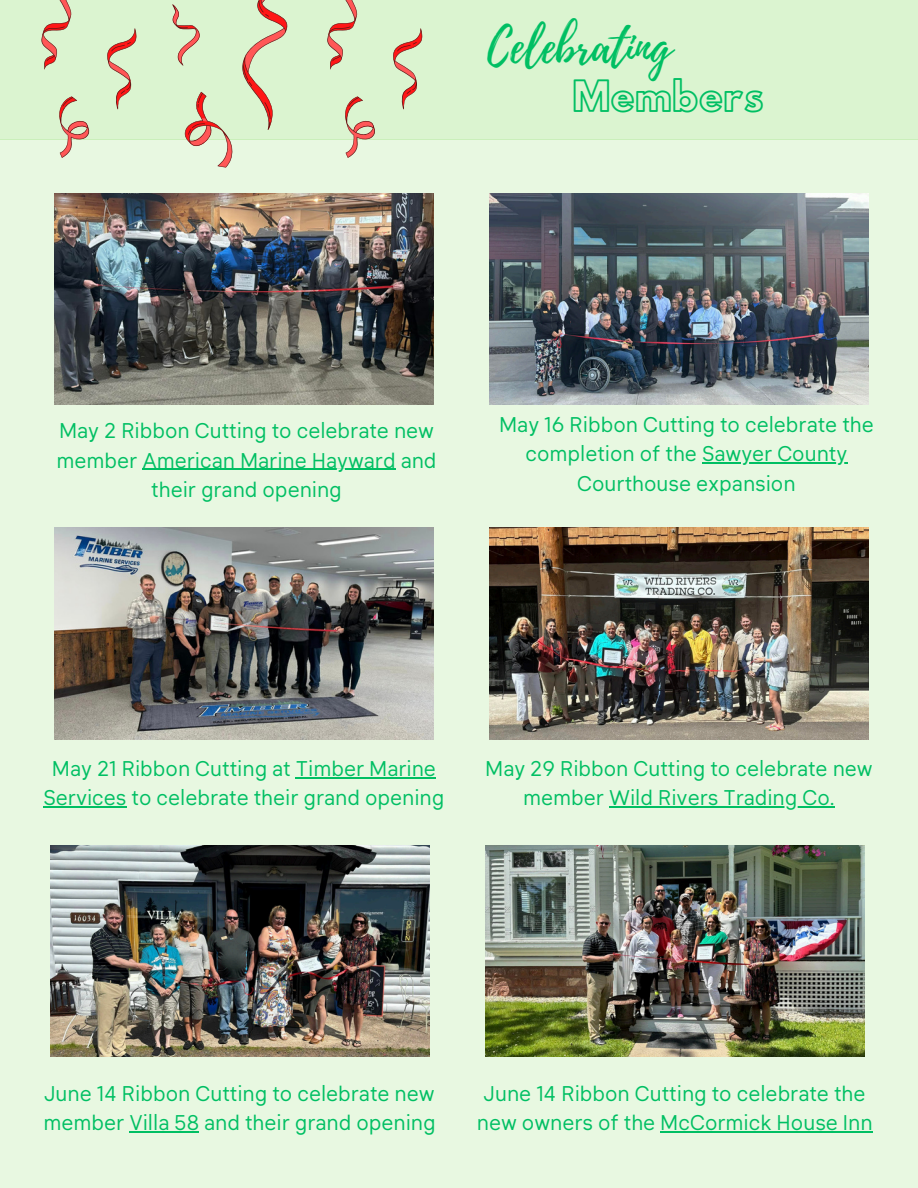
<style>
.page{position:relative;width:918px;height:1188px;background:#fff}
.page>*{position:absolute;margin:0;border:0;box-sizing:border-box;transform-origin:0 0}
.t1{font:46.65px "Playlist Script";color:#00bf63}
.t2{font:37.2px "Hussar Ekologiczne 1";color:#00bf63}
.t3{font:21px/29.2px "Klima";color:#00bf63;text-align:center}
</style>
<div class="page">
<div style="left:0;top:139px;width:918px;height:1049px;background:#e8f8e1"></div>
<div style="left:0;top:0;width:918px;height:139px;background:#dbf4d0"></div>
<img style="left:54px;top:193px;width:379px;height:212px">
<svg style="left:41px;top:0;width:252px;height:167px"></svg>
<svg style="left:327px;top:0;width:106px;height:158px"></svg>
<img style="left:489px;top:193px;width:379px;height:212px">
<hr style="left:142px;top:469px;width:254px;height:1px;background:#00bf63">
<hr style="left:702px;top:463px;width:145px;height:1px;background:#00bf63">
<img style="left:55px;top:528px;width:379px;height:211px">
<img style="left:490px;top:528px;width:379px;height:211px">
<hr style="left:296px;top:777px;width:140px;height:1px;background:#00bf63">
<hr style="left:43px;top:806px;width:84px;height:1px;background:#00bf63">
<hr style="left:609px;top:806px;width:226px;height:1px;background:#00bf63">
<img style="left:50px;top:845px;width:379px;height:212px">
<img style="left:485px;top:845px;width:379px;height:212px">
<hr style="left:129px;top:1131px;width:70px;height:1px;background:#00bf63">
<hr style="left:660px;top:1131px;width:213px;height:1px;background:#00bf63">
<p class="t1" style="left:487px;top:13px;width:186px">Celebrating</p>
<h1 class="t2" style="left:573px;top:82px;width:193px">Members</h1>
<h2 class="t3" style="left:57px;top:418px;width:381px;text-align:left">May 2 Ribbon Cutting to celebrate new member American Marine Hayward and</h2>
<p class="t3" style="left:151px;top:477px;width:192px">their grand opening</p>
<p class="t3" style="left:499px;top:412px;width:376px">May 16 Ribbon Cutting to celebrate the completion of the Sawyer County</p>
<p class="t3" style="left:577px;top:471px;width:220px">Courthouse expansion</p>
<p class="t3" style="left:43px;top:756px;width:402px">May 21 Ribbon Cutting at Timber Marine<br>Services to celebrate their grand opening</p>
<p class="t3" style="left:485px;top:756px;width:389px">May 29 Ribbon Cutting to celebrate new member Wild Rivers Trading Co.</p>
<p class="t3" style="left:44px;top:1081px;width:394px;text-align:left">June 14 Ribbon Cutting to celebrate new member Villa 58 and their grand opening</p>
<p class="t3" style="left:477px;top:1081px;width:397px">June 14 Ribbon Cutting to celebrate the new owners of the McCormick House Inn</p>
</div>
